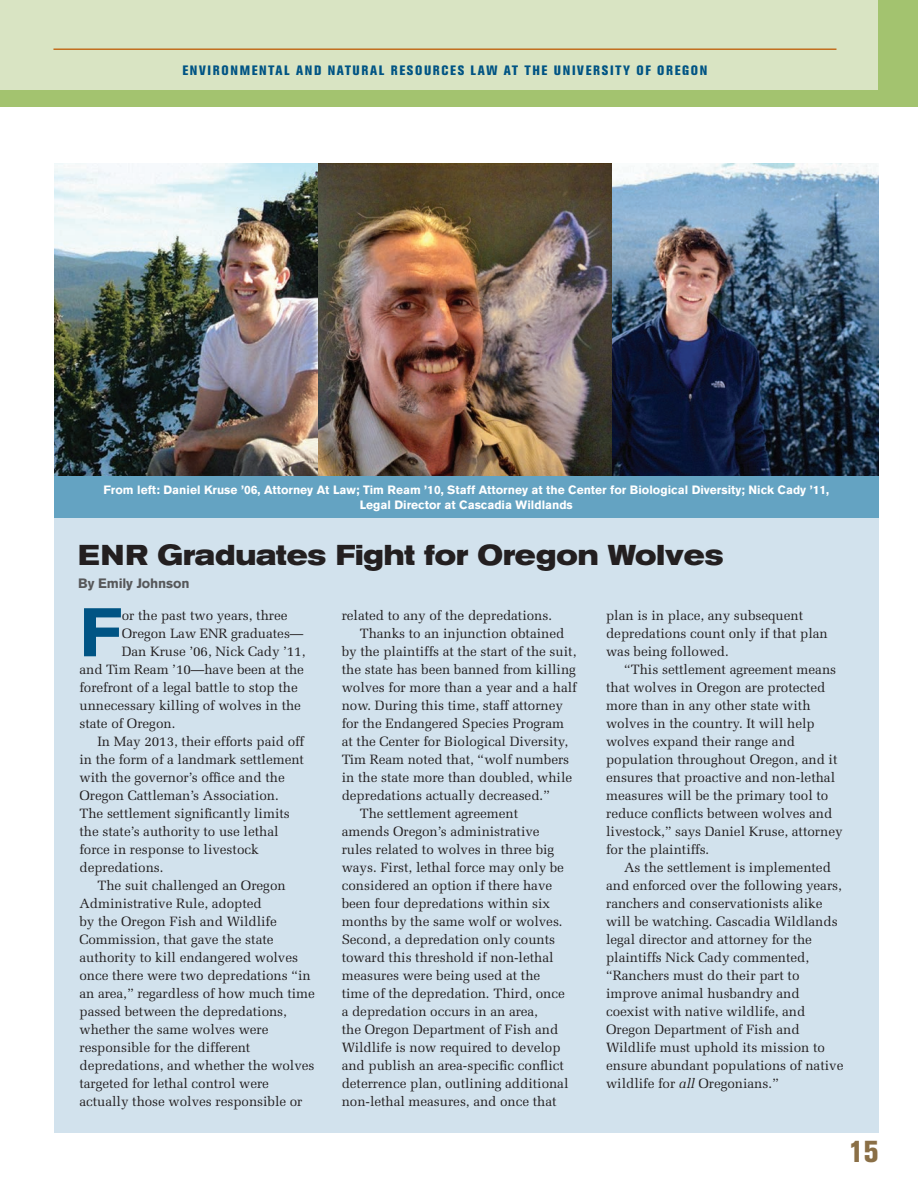
<style>
.page{position:relative;width:918px;height:1188px;background:#fff}
.page>*{position:absolute;margin:0;border:0;box-sizing:border-box;transform-origin:0 0}
.t1{font:700 68.1px "Akzidenz Grotesk BQ";color:#005484}
.t2{font:800 condensed 30px "Akzidenz Grotesk BE";color:#8a6f46}
.t3{font:700 expanded 28.5px "Akzidenz Grotesk BE";color:#231f20;scale:.9 1}
.t4{font:13.5px/18px "Melior";letter-spacing:-.005em;color:#231f20}
.t5{font:800 condensed 13.5px "Akzidenz Grotesk BE";letter-spacing:.12em;color:#005484}
.t6{font:700 13.5px "Akzidenz Grotesk BQ";letter-spacing:-.01em;color:#57585a}
.t7{font:700 12px/14.4px "Akzidenz Grotesk BQ";color:#fff;text-align:center}
.s1{font-style:italic}
</style>
<div class="page">
<div style="left:0;top:0;width:918px;height:107px;background:#a3c36f"></div>
<div style="left:0;top:0;width:878px;height:90px;background:#d9e4c3"></div>
<hr style="left:53px;top:48px;width:783px;height:2px;background:#c26e1f">
<div style="left:54px;top:180px;width:825px;height:953px;background:#d2e2ed"></div>
<img style="left:54px;top:163px;width:265px;height:314px">
<img style="left:612px;top:163px;width:267px;height:313px">
<img style="left:319px;top:163px;width:293px;height:314px">
<div style="left:54px;top:477px;width:825px;height:41px;background:#64a3c2"></div>
<p class="t5" style="left:182px;top:62px;width:527px">ENVIRONMENTAL AND NATURAL RESOURCES LAW AT THE UNIVERSITY OF OREGON</p>
<p class="t7" style="left:103px;top:483px;width:727px">From left: Daniel Kruse ’06, Attorney At Law; Tim Ream ’10, Staff Attorney at the Center for Biological Diversity; Nick Cady ’11,<br>Legal Director at Cascadia Wildlands</p>
<h3 class="t3" style="left:78px;top:537px;width:718px">ENR Graduates Fight for Oregon Wolves</h3>
<p class="t6" style="left:78px;top:575px;width:113px">By Emily Johnson</p>
<h1 class="t1" style="left:79px;top:593px;width:44px">F</h1>
<p class="t4" style="left:122px;top:607px;width:167px">or the past two years, three</p>
<p class="t4" style="left:122px;top:625px;width:183px">Oregon Law ENR graduates—</p>
<p class="t4" style="left:122px;top:643px;width:185px">Dan Kruse ’06, Nick Cady ’11,</p>
<p class="t4" style="left:79px;top:661px;width:226px">and Tim Ream ’10—have been at the</p>
<p class="t4" style="left:79px;top:679px;width:220px">forefront of a legal battle to stop the</p>
<p class="t4" style="left:79px;top:697px;width:223px">unnecessary killing of wolves in the</p>
<p class="t4" style="left:79px;top:715px;width:97px">state of Oregon.</p>
<p class="t4" style="left:97px;top:733px;width:208px">In May 2013, their efforts paid off</p>
<p class="t4" style="left:79px;top:751px;width:226px">in the form of a landmark settlement</p>
<p class="t4" style="left:79px;top:769px;width:207px">with the governor’s office and the</p>
<p class="t4" style="left:79px;top:787px;width:201px">Oregon Cattleman’s Association.</p>
<p class="t4" style="left:79px;top:805px;width:212px">The settlement significantly limits</p>
<p class="t4" style="left:79px;top:823px;width:201px">the state’s authority to use lethal</p>
<p class="t4" style="left:79px;top:841px;width:181px">force in response to livestock</p>
<p class="t4" style="left:79px;top:859px;width:86px">depredations.</p>
<p class="t4" style="left:97px;top:877px;width:190px">The suit challenged an Oregon</p>
<p class="t4" style="left:79px;top:895px;width:184px">Administrative Rule, adopted</p>
<p class="t4" style="left:79px;top:913px;width:199px">by the Oregon Fish and Wildlife</p>
<p class="t4" style="left:79px;top:931px;width:196px">Commission, that gave the state</p>
<p class="t4" style="left:79px;top:949px;width:220px">authority to kill endangered wolves</p>
<p class="t4" style="left:79px;top:967px;width:233px">once there were two depredations “in</p>
<p class="t4" style="left:79px;top:985px;width:237px">an area,” regardless of how much time</p>
<p class="t4" style="left:79px;top:1003px;width:209px">passed between the depredations,</p>
<p class="t4" style="left:79px;top:1021px;width:191px">whether the same wolves were</p>
<p class="t4" style="left:79px;top:1039px;width:172px">responsible for the different</p>
<p class="t4" style="left:79px;top:1057px;width:237px">depredations, and whether the wolves</p>
<p class="t4" style="left:79px;top:1075px;width:191px">targeted for lethal control were</p>
<p class="t4" style="left:79px;top:1093px;width:225px">actually those wolves responsible or</p>
<p class="t4" style="left:342px;top:607px;width:212px">related to any of the depredations.</p>
<p class="t4" style="left:360px;top:625px;width:206px">Thanks to an injunction obtained</p>
<p class="t4" style="left:342px;top:643px;width:236px">by the plaintiffs at the start of the suit,</p>
<p class="t4" style="left:342px;top:661px;width:236px">the state has been banned from killing</p>
<p class="t4" style="left:342px;top:679px;width:237px">wolves for more than a year and a half</p>
<p class="t4" style="left:342px;top:697px;width:223px">now. During this time, staff attorney</p>
<p class="t4" style="left:342px;top:715px;width:224px">for the Endangered Species Program</p>
<p class="t4" style="left:342px;top:733px;width:228px">at the Center for Biological Diversity,</p>
<p class="t4" style="left:342px;top:751px;width:229px">Tim Ream noted that, “wolf numbers</p>
<p class="t4" style="left:342px;top:769px;width:232px">in the state more than doubled, while</p>
<p class="t4" style="left:342px;top:787px;width:210px">depredations actually decreased.”</p>
<p class="t4" style="left:360px;top:805px;width:160px">The settlement agreement</p>
<p class="t4" style="left:342px;top:823px;width:199px">amends Oregon’s administrative</p>
<p class="t4" style="left:342px;top:841px;width:214px">rules related to wolves in three big</p>
<p class="t4" style="left:342px;top:859px;width:224px">ways. First, lethal force may only be</p>
<p class="t4" style="left:342px;top:877px;width:212px">considered an option if there have</p>
<p class="t4" style="left:342px;top:895px;width:210px">been four depredations within six</p>
<p class="t4" style="left:342px;top:913px;width:222px">months by the same wolf or wolves.</p>
<p class="t4" style="left:342px;top:931px;width:215px">Second, a depredation only counts</p>
<p class="t4" style="left:342px;top:949px;width:213px">toward this threshold if non-lethal</p>
<p class="t4" style="left:342px;top:967px;width:200px">measures were being used at the</p>
<p class="t4" style="left:342px;top:984px;width:225px">time of the depredation. Third, once</p>
<p class="t4" style="left:342px;top:1002px;width:198px">a depredation occurs in an area,</p>
<p class="t4" style="left:342px;top:1020px;width:218px">the Oregon Department of Fish and</p>
<p class="t4" style="left:342px;top:1038px;width:220px">Wildlife is now required to develop</p>
<p class="t4" style="left:342px;top:1056px;width:224px">and publish an area-specific conflict</p>
<p class="t4" style="left:342px;top:1074px;width:228px">deterrence plan, outlining additional</p>
<p class="t4" style="left:342px;top:1092px;width:216px">non-lethal measures, and once that</p>
<p class="t4" style="left:606px;top:606px;width:223px">plan is in place, any subsequent depredations count only if that plan was being followed.</p>
<p class="t4" style="left:606px;top:660px;width:238px;text-indent:18px">“This settlement agreement means that wolves in Oregon are protected more than in any other state with wolves in the country. It will help wolves expand their range and population throughout Oregon, and it ensures that proactive and non-lethal measures will be the primary tool to reduce conflicts between wolves and livestock,” says Daniel Kruse, attorney for the plaintiffs.</p>
<p class="t4" style="left:606px;top:858px;width:239px;text-indent:18px">As the settlement is implemented and enforced over the following years, ranchers and conservationists alike will be watching. Cascadia Wildlands legal director and attorney for the plaintiffs Nick Cady commented, “Ranchers must do their part to improve animal husbandry and coexist with native wildlife, and Oregon Department of Fish and Wildlife must uphold its mission to ensure abundant populations of native wildlife for <span class="s1">all</span> Oregonians.”</p>
<h2 class="t2" style="left:849px;top:1134px;width:31px">15</h2>
</div>
